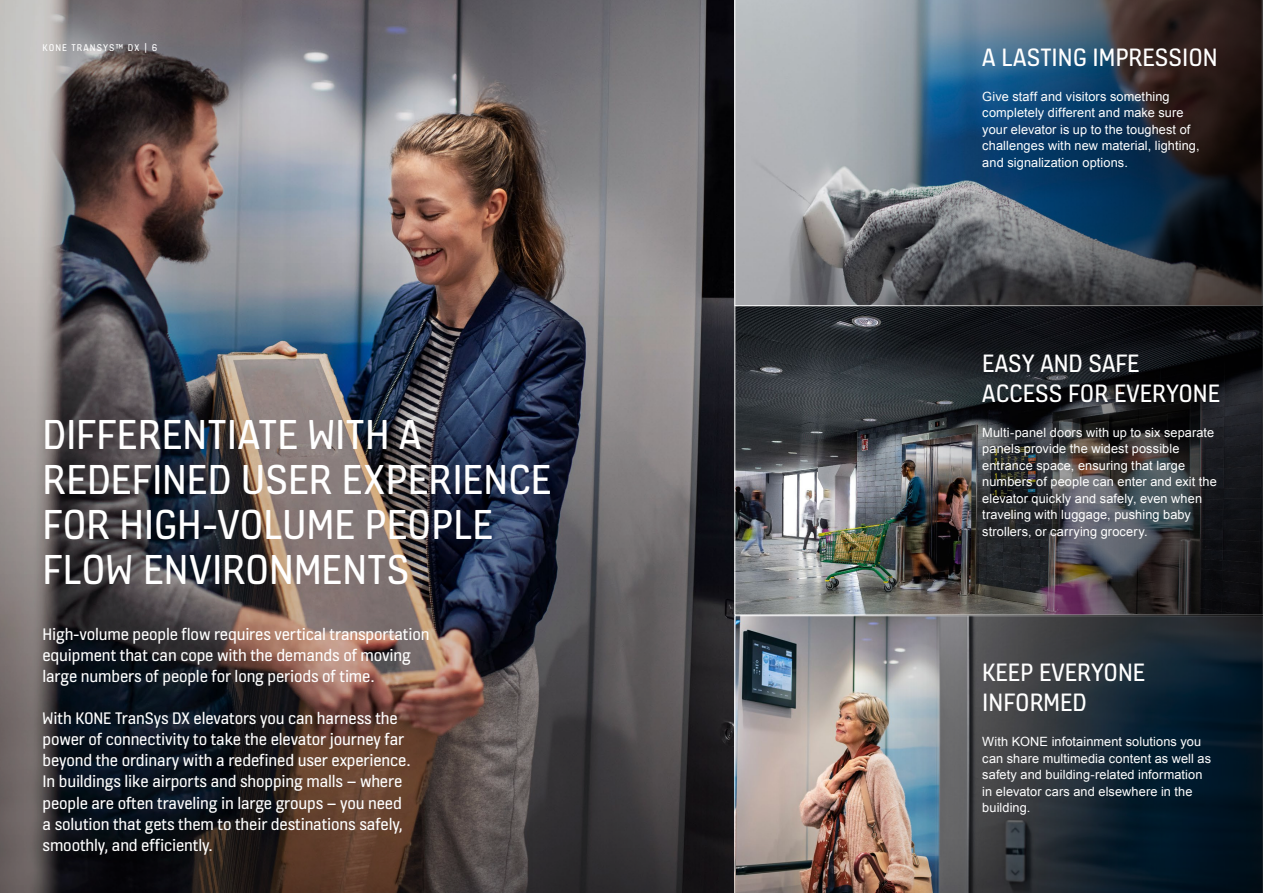
<style>
.page{position:relative;width:1263px;height:893px;background:#fff}
.page>*{position:absolute;margin:0;border:0;box-sizing:border-box;transform-origin:0 0}
.t1{font:45px/45px "KONE Information v 13";letter-spacing:.005em;color:#fff}
.t2{font:27px/30px "KONE Information v 13";color:#fff}
.t3{font:18px/21px "KONE Information v 13";letter-spacing:-.01em;color:#fff}
.t4{font:12.75px/16.5px "Arial";letter-spacing:.01em;color:#fff}
.t5{font:10.5px "KONE Information v 13";letter-spacing:.1em;color:#fff}
</style>
<div class="page">
<svg style="left:535px;top:0;width:199px;height:234px;background:#6d6b6e"></svg>
<svg style="left:535px;top:234px;width:199px;height:659px;background:#4f4d51"></svg>
<img style="left:0;top:0;width:535px;height:893px">
<img style="left:736px;top:306px;width:119px;height:307px">
<svg style="left:734px;top:0;width:121px;height:306px;background:#a8abae"></svg>
<img style="left:734px;top:615px;width:529px;height:278px">
<svg style="left:855px;top:0;width:407px;height:306px;background:#3c4c5c"></svg>
<img style="left:855px;top:306px;width:407px;height:309px">
<svg style="left:855px;top:615px;width:407px;height:278px;background:#3f464d"></svg>
<p class="t5" style="left:43px;top:40px;width:116px">KONE TRANSYS™ DX | 6</p>
<h1 class="t1" style="left:43px;top:410px;width:510px">DIFFERENTIATE WITH A<br>REDEFINED USER EXPERIENCE<br>FOR HIGH-VOLUME PEOPLE<br>FLOW ENVIRONMENTS</h1>
<h3 class="t3" style="left:43px;top:623px;width:388px">High-volume people flow requires vertical transportation equipment that can cope with the demands of moving large numbers of people for long periods of time.</h3>
<p class="t3" style="left:43px;top:707px;width:370px">With KONE TranSys DX elevators you can harness the power of connectivity to take the elevator journey far beyond the ordinary with a redefined user experience.<br>In buildings like airports and shopping malls – where people are often traveling in large groups – you need a solution that gets them to their destinations safely, smoothly, and efficiently.</p>
<h2 class="t2" style="left:982px;top:41px;width:237px">A LASTING IMPRESSION</h2>
<p class="t4" style="left:982px;top:88px;width:219px">Give staff and visitors something completely different and make sure your elevator is up to the toughest of challenges with new material, lighting, and signalization options.</p>
<h2 class="t2" style="left:982px;top:347px;width:239px">EASY AND SAFE<br>ACCESS FOR EVERYONE</h2>
<p class="t4" style="left:982px;top:424px;width:236px">Multi-panel doors with up to six separate panels provide the widest possible entrance space, ensuring that large numbers of people can enter and exit the elevator quickly and safely, even when traveling with luggage, pushing baby strollers, or carrying grocery.</p>
<h2 class="t2" style="left:982px;top:656px;width:164px">KEEP EVERYONE<br>INFORMED</h2>
<p class="t4" style="left:982px;top:734px;width:230px">With KONE infotainment solutions you can share multimedia content as well as safety and building-related information in elevator cars and elsewhere in the building.</p>
</div>
